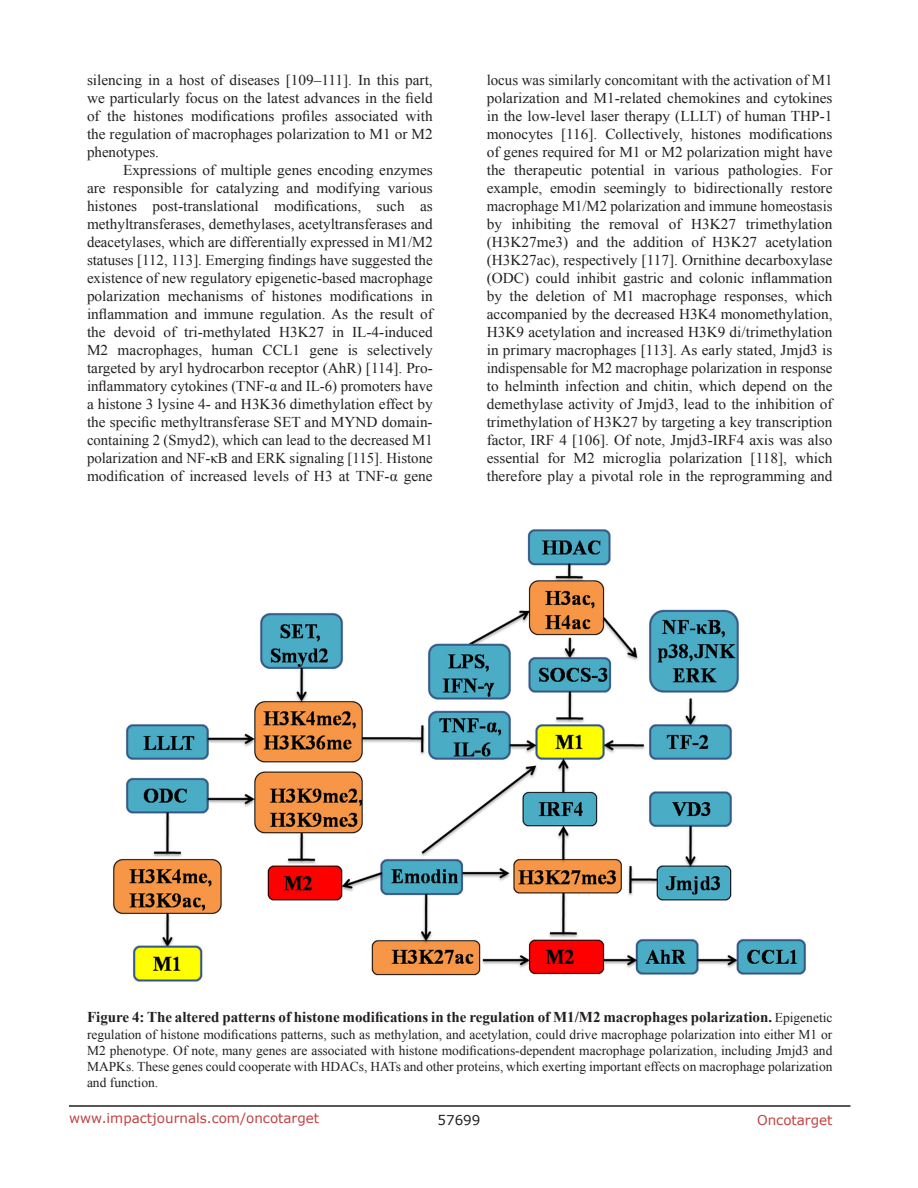
<style>
.page{position:relative;width:918px;height:1188px;background:#fff}
.page>*{position:absolute;margin:0;border:0;box-sizing:border-box;transform-origin:0 0}
.BodyText{font:15px/18px "Times New Roman";color:#231f20;text-align:justify}
.figuretext{font:700 15px "Times New Roman";color:#231f20}
.figuretext-2{font:13.5px/16.2px "Times New Roman";color:#231f20;text-align:justify}
.t1{font:13.5px "Verdana";color:#c24141}
.t2{font:13.5px "Verdana";color:#231f20}
.s1{font-weight:400;font-size:13.5px}
</style>
<div class="page">
<hr style="left:69px;top:1105px;width:781px;height:2px;background:#231f20">
<img style="left:113px;top:529px;width:693px;height:453px">
<p class="BodyText" style="left:87px;top:71px;width:347px">silencing in a host of diseases [109–111]. In this part, we particularly focus on the latest advances in the field of the histones modifications profiles associated with the regulation of macrophages polarization to M1 or M2 phenotypes.</p>
<p class="BodyText" style="left:87px;top:161px;width:347px;text-indent:36px">Expressions of multiple genes encoding enzymes are responsible for catalyzing and modifying various histones post-translational modifications, such as methyltransferases, demethylases, acetyltransferases and deacetylases, which are differentially expressed in M1/M2 statuses [112, 113]. Emerging findings have suggested the existence of new regulatory epigenetic-based macrophage polarization mechanisms of histones modifications in inflammation and immune regulation. As the result of the devoid of tri-methylated H3K27 in IL-4-induced M2 macrophages, human CCL1 gene is selectively targeted by aryl hydrocarbon receptor (AhR) [114]. Pro&shy;inflammatory cytokines (TNF-α and IL-6) promoters have a histone 3 lysine 4- and H3K36 dimethylation effect by the specific methyltransferase SET and MYND domain&shy;containing 2 (Smyd2), which can lead to the decreased M1 polarization and NF-κB and ERK signaling [115]. Histone modification of increased levels of H3 at TNF-α gene</p>
<p class="BodyText" style="left:487px;top:71px;width:347px">locus was similarly concomitant with the activation of M1 polarization and M1-related chemokines and cytokines in the low-level laser therapy (LLLT) of human THP-1 monocytes [116]. Collectively, histones modifications of genes required for M1 or M2 polarization might have the therapeutic potential in various pathologies. For example, emodin seemingly to bidirectionally restore macrophage M1/M2 polarization and immune homeostasis by inhibiting the removal of H3K27 trimethylation (H3K27me3) and the addition of H3K27 acetylation (H3K27ac), respectively [117]. Ornithine decarboxylase (ODC) could inhibit gastric and colonic inflammation by the deletion of M1 macrophage responses, which accompanied by the decreased H3K4 monomethylation, H3K9 acetylation and increased H3K9 di/trimethylation in primary macrophages [113]. As early stated, Jmjd3 is indispensable for M2 macrophage polarization in response to helminth infection and chitin, which depend on the demethylase activity of Jmjd3, lead to the inhibition of trimethylation of H3K27 by targeting a key transcription factor, IRF 4 [106]. Of note, Jmjd3-IRF4 axis was also essential for M2 microglia polarization [118], which therefore play a pivotal role in the reprogramming and</p>
<p class="figuretext" style="left:87px;top:1007px;width:747px">Figure 4: The altered patterns of histone modifications in the regulation of M1/M2 macrophages polarization. <span class="s1">Epigenetic</span></p>
<p class="figuretext-2" style="left:87px;top:1026px;width:747px">regulation of histone modifications patterns, such as methylation, and acetylation, could drive macrophage polarization into either M1 or M2 phenotype. Of note, many genes are associated with histone modifications-dependent macrophage polarization, including Jmjd3 and MAPKs. These genes could cooperate with HDACs, HATs and other proteins, which exerting important effects on macrophage polarization and function.</p>
<p class="t1" style="left:69px;top:1109px;width:252px">www.impactjournals.com/oncotarget</p>
<p class="t2" style="left:438px;top:1111px;width:44px">57699</p>
<p class="t1" style="left:757px;top:1111px;width:77px">Oncotarget</p>
</div>
